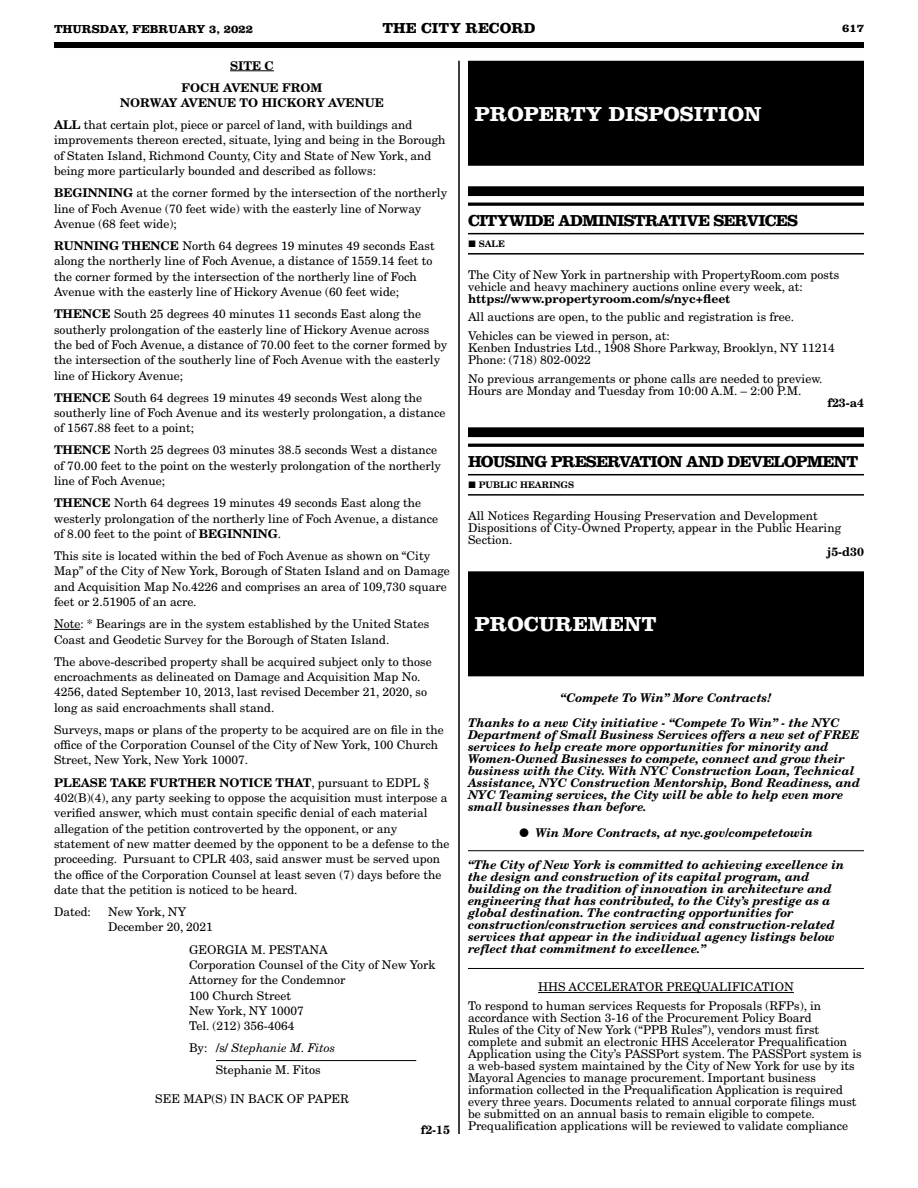
<style>
.page{position:relative;width:918px;height:1188px;background:#fff}
.page>*{position:absolute;margin:0;border:0;box-sizing:border-box;transform-origin:0 0}
.sec_name{font:700 21px "Clarendon LT Std";color:#fff}
.agency_name{font:700 16.5px "Clarendon LT Std";letter-spacing:-.05em;color:#000}
.t1{font:700 15px "Clarendon LT Std";color:#000}
.Space_After{font:12px/15.3px "New Century Schlbk LT Std";color:#000}
.notice{font:italic 700 12px/12px "New Century Schlbk LT Std";color:#000}
.t2{font:700 12px/15.3px "New Century Schlbk LT Std";color:#000;text-align:center}
._1st_graph{font:12px "New Century Schlbk LT Std";color:#000}
.AA__Right_pg{font:700 12px "Clarendon LT Std";color:#000}
.t3{font:italic 12px "New Century Schlbk LT Std";color:#000}
.t4{font:700 9px "New Century Schlbk LT Std";color:#000}
.s1{font-weight:700}
.s2{font-style:normal}
</style>
<div class="page">
<hr style="left:458px;top:61px;width:2px;height:1073px;background:#000">
<div style="left:54px;top:42px;width:810px;height:6px;background:#000"></div>
<hr style="left:230px;top:70px;width:44px;height:1px;background:#000">
<svg style="left:54px;top:629px;width:26px;height:1px"></svg>
<hr style="left:216px;top:1060px;width:200px;height:1px;background:#000">
<div style="left:468px;top:61px;width:396px;height:105px;background:#000"></div>
<div style="left:468px;top:186px;width:396px;height:10px;background:#000"></div>
<hr style="left:468px;top:203px;width:396px;height:3px;background:#000">
<hr style="left:468px;top:233px;width:396px;height:1px;background:#000">
<hr style="left:468px;top:253px;width:396px;height:2px;background:#000">
<div style="left:468px;top:427px;width:396px;height:10px;background:#000"></div>
<hr style="left:468px;top:444px;width:396px;height:3px;background:#000">
<hr style="left:468px;top:474px;width:396px;height:1px;background:#000">
<hr style="left:468px;top:494px;width:396px;height:2px;background:#000">
<div style="left:468px;top:571px;width:396px;height:105px;background:#000"></div>
<hr style="left:468px;top:850px;width:396px;height:1px;background:#000">
<hr style="left:468px;top:968px;width:396px;height:1px;background:#000">
<hr style="left:538px;top:992px;width:256px;height:1px;background:#000">
<p class="AA__Right_pg" style="left:54px;top:22px;width:201px">THURSDAY, FEBRUARY 3, 2022</p>
<p class="t1" style="left:382px;top:19px;width:155px">THE CITY RECORD</p>
<p class="AA__Right_pg" style="left:842px;top:21px;width:23px">617</p>
<p class="t2" style="left:230px;top:58px;width:45px">SITE C</p>
<p class="t2" style="left:120px;top:80px;width:265px">FOCH AVENUE FROM<br>NORWAY AVENUE TO HICKORY AVENUE</p>
<p class="Space_After" style="left:54px;top:117px;width:393px"><span class="s1">ALL</span> that certain plot, piece or parcel of land, with buildings and improvements thereon erected, situate, lying and being in the Borough of Staten Island, Richmond County, City and State of New York, and being more particularly bounded and described as follows:</p>
<p class="Space_After" style="left:54px;top:185px;width:395px"><span class="s1">BEGINNING</span> at the corner formed by the intersection of the northerly line of Foch Avenue (70 feet wide) with the easterly line of Norway<br>Avenue (68 feet wide);</p>
<p class="Space_After" style="left:54px;top:238px;width:382px"><span class="s1">RUNNING THENCE</span> North 64 degrees 19 minutes 49 seconds East along the northerly line of Foch Avenue, a distance of 1559.14 feet to the corner formed by the intersection of the northerly line of Foch Avenue with the easterly line of Hickory Avenue (60 feet wide;</p>
<p class="Space_After" style="left:54px;top:306px;width:395px"><span class="s1">THENCE</span> South 25 degrees 40 minutes 11 seconds East along the southerly prolongation of the easterly line of Hickory Avenue across the bed of Foch Avenue, a distance of 70.00 feet to the corner formed by the intersection of the southerly line of Foch Avenue with the easterly line of Hickory Avenue;</p>
<p class="Space_After" style="left:54px;top:390px;width:393px"><span class="s1">THENCE</span> South 64 degrees 19 minutes 49 seconds West along the southerly line of Foch Avenue and its westerly prolongation, a distance of 1567.88 feet to a point;</p>
<p class="Space_After" style="left:54px;top:443px;width:388px"><span class="s1">THENCE</span> North 25 degrees 03 minutes 38.5 seconds West a distance of 70.00 feet to the point on the westerly prolongation of the northerly line of Foch Avenue;</p>
<p class="Space_After" style="left:54px;top:495px;width:386px"><span class="s1">THENCE</span> North 64 degrees 19 minutes 49 seconds East along the westerly prolongation of the northerly line of Foch Avenue, a distance of 8.00 feet to the point of <span class="s1">BEGINNING</span>.</p>
<p class="Space_After" style="left:54px;top:548px;width:397px">This site is located within the bed of Foch Avenue as shown on “City Map” of the City of New York, Borough of Staten Island and on Damage and Acquisition Map No.4226 and comprises an area of 109,730 square feet or 2.51905 of an acre.</p>
<p class="Space_After" style="left:54px;top:616px;width:377px">Note: * Bearings are in the system established by the United States<br>Coast and Geodetic Survey for the Borough of Staten Island.</p>
<p class="Space_After" style="left:54px;top:654px;width:379px">The above-described property shall be acquired subject only to those encroachments as delineated on Damage and Acquisition Map No.<br>4256, dated September 10, 2013, last revised December 21, 2020, so long as said encroachments shall stand.</p>
<p class="Space_After" style="left:54px;top:722px;width:391px">Surveys, maps or plans of the property to be acquired are on file in the office of the Corporation Counsel of the City of New York, 100 Church<br>Street, New York, New York 10007.</p>
<p class="Space_After" style="left:54px;top:775px;width:397px"><span class="s1">PLEASE TAKE FURTHER NOTICE THAT</span>, pursuant to EDPL § 402(B)(4), any party seeking to oppose the acquisition must interpose a verified answer, which must contain specific denial of each material allegation of the petition controverted by the opponent, or any statement of new matter deemed by the opponent to be a defense to the proceeding. Pursuant to CPLR 403, said answer must be served upon the office of the Corporation Counsel at least seven (7) days before the date that the petition is noticed to be heard.</p>
<p class="Space_After" style="left:54px;top:904px;width:38px">Dated:</p>
<p class="Space_After" style="left:108px;top:904px;width:106px">New York, NY<br>December 20, 2021</p>
<p class="Space_After" style="left:189px;top:942px;width:248px">GEORGIA M. PESTANA<br>Corporation Counsel of the City of New York<br>Attorney for the Condemnor<br>100 Church Street<br>New York, NY 10007<br>Tel. (212) 356-4064</p>
<p class="t3" style="left:189px;top:1041px;width:148px"><span class="s2">By: /s/</span> Stephanie M. Fitos</p>
<p class="Space_After" style="left:216px;top:1063px;width:107px">Stephanie M. Fitos</p>
<p class="Space_After" style="left:155px;top:1091px;width:195px">SEE MAP(S) IN BACK OF PAPER</p>
<p class="t2" style="left:421px;top:1122px;width:31px">f2-15</p>
<p class="sec_name" style="left:475px;top:101px;width:288px">PROPERTY DISPOSITION</p>
<p class="agency_name" style="left:468px;top:211px;width:332px">CITYWIDE ADMINISTRATIVE SERVICES</p>
<p class="t4" style="left:479px;top:238px;width:28px">SALE</p>
<p class="_1st_graph" style="left:468px;top:267px;width:373px">The City of New York in partnership with PropertyRoom.com posts</p>
<p class="Space_After" style="left:468px;top:279px;width:336px">vehicle and heavy machinery auctions online every week, at:</p>
<p class="t2" style="left:468px;top:290px;width:264px">https://www.propertyroom.com/s/nyc+fleet</p>
<p class="Space_After" style="left:468px;top:309px;width:328px">All auctions are open, to the public and registration is free.</p>
<p class="Space_After" style="left:468px;top:328px;width:203px">Vehicles can be viewed in person, at:</p>
<p class="Space_After" style="left:468px;top:340px;width:368px">Kenben Industries Ltd., 1908 Shore Parkway, Brooklyn, NY 11214</p>
<p class="Space_After" style="left:468px;top:352px;width:124px">Phone: (718) 802-0022</p>
<p class="Space_After" style="left:468px;top:371px;width:356px">No previous arrangements or phone calls are needed to preview.</p>
<p class="Space_After" style="left:468px;top:383px;width:335px">Hours are Monday and Tuesday from 10:00 A.M. – 2:00 P.M.</p>
<p class="t2" style="left:827px;top:395px;width:38px">f23-a4</p>
<p class="agency_name" style="left:468px;top:452px;width:392px">HOUSING PRESERVATION AND DEVELOPMENT</p>
<p class="t4" style="left:479px;top:479px;width:97px">PUBLIC HEARINGS</p>
<p class="Space_After" style="left:468px;top:509px;width:375px;line-height:12px">All Notices Regarding Housing Preservation and Development<br>Dispositions of City-Owned Property, appear in the Public Hearing<br>Section.</p>
<p class="t2" style="left:827px;top:544px;width:38px">j5-d30</p>
<p class="sec_name" style="left:475px;top:612px;width:183px">PROCUREMENT</p>
<p class="notice" style="left:561px;top:691px;width:212px">“Compete To Win” More Contracts!</p>
<p class="notice" style="left:468px;top:717px;width:394px">Thanks to a new City initiative - “Compete To Win” - the NYC Department of Small Business Services offers a new set of FREE services to help create more opportunities for minority and Women-Owned Businesses to compete, connect and grow their business with the City. With NYC Construction Loan, Technical Assistance, NYC Construction Mentorship, Bond Readiness, and NYC Teaming services, the City will be able to help even more small businesses than before.</p>
<p class="notice" style="left:536px;top:826px;width:279px">Win More Contracts, at nyc.gov/competetowin</p>
<p class="notice" style="left:468px;top:859px;width:378px">“The City of New York is committed to achieving excellence in the design and construction of its capital program, and building on the tradition of innovation in architecture and engineering that has contributed, to the City’s prestige as a global destination. The contracting opportunities for construction/construction services and construction-related services that appear in the individual agency listings below reflect that commitment to excellence.”</p>
<p class="Space_After" style="left:538px;top:979px;width:257px">HHS ACCELERATOR PREQUALIFICATION</p>
<p class="Space_After" style="left:468px;top:1000px;width:395px;line-height:12px">To respond to human services Requests for Proposals (RFPs), in accordance with Section 3-16 of the Procurement Policy Board<br>Rules of the City of New York (“PPB Rules”), vendors must first complete and submit an electronic HHS Accelerator Prequalification Application using the City’s PASSPort system. The PASSPort system is a web-based system maintained by the City of New York for use by its Mayoral Agencies to manage procurement. Important business information collected in the Prequalification Application is required every three years. Documents related to annual corporate filings must be submitted on an annual basis to remain eligible to compete.<br>Prequalification applications will be reviewed to validate compliance</p>
</div>
